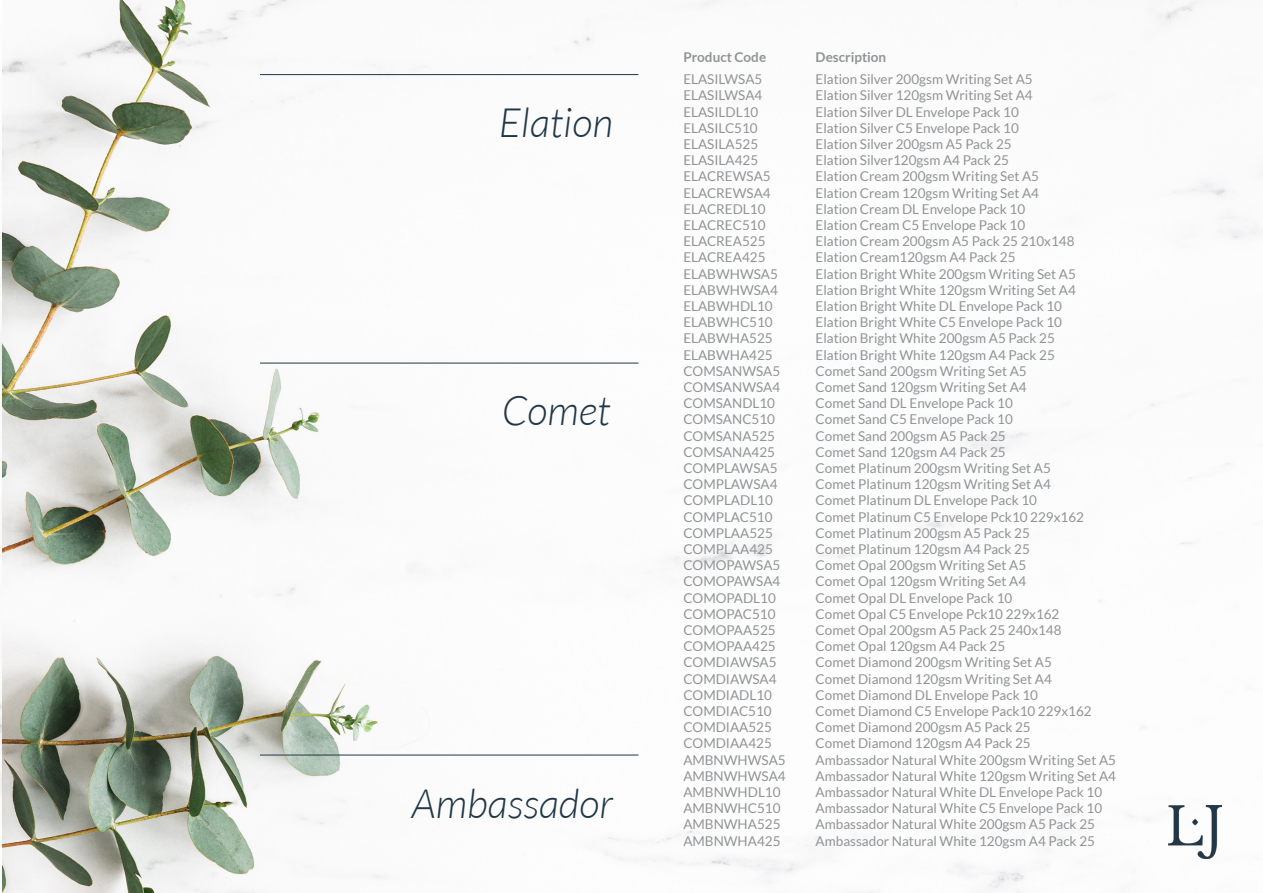
<style>
.page{position:relative;width:1263px;height:893px;background:#fff}
.page>*{position:absolute;margin:0;border:0;box-sizing:border-box;transform-origin:0 0}
.t1{font:italic 300 40.5px "Lato";color:#203746}
.t2{font:13.5px "Lato";color:#919396}
.t3{font:700 13.5px "Lato";color:#919396}
</style>
<div class="page">
<img style="left:2px;top:0;width:1261px;height:893px">
<img style="left:1169px;top:806px;width:52px;height:53px">
<hr style="left:260px;top:363px;width:378px;height:1px;background:#203746">
<hr style="left:260px;top:74px;width:378px;height:1px;background:#203746">
<hr style="left:260px;top:755px;width:378px;height:1px;background:#203746">
<p class="t1" style="left:499px;top:101px;width:116px">Elation</p>
<p class="t1" style="left:502px;top:389px;width:110px">Comet</p>
<p class="t1" style="left:412px;top:782px;width:203px">Ambassador</p>
<p class="t3" style="left:683px;top:49px;width:84px">Product Code</p>
<p class="t2" style="left:683px;top:72px;width:81px">ELASILWSA5</p>
<p class="t2" style="left:683px;top:88px;width:81px">ELASILWSA4</p>
<p class="t2" style="left:683px;top:104px;width:76px">ELASILDL10</p>
<p class="t2" style="left:683px;top:120px;width:76px">ELASILC510</p>
<p class="t2" style="left:683px;top:136px;width:76px">ELASILA525</p>
<p class="t2" style="left:683px;top:153px;width:76px">ELASILA425</p>
<p class="t2" style="left:683px;top:169px;width:89px">ELACREWSA5</p>
<p class="t2" style="left:683px;top:185px;width:89px">ELACREWSA4</p>
<p class="t2" style="left:683px;top:201px;width:84px">ELACREDL10</p>
<p class="t2" style="left:683px;top:217px;width:84px">ELACREC510</p>
<p class="t2" style="left:683px;top:234px;width:84px">ELACREA525</p>
<p class="t2" style="left:683px;top:250px;width:84px">ELACREA425</p>
<p class="t2" style="left:683px;top:266px;width:96px">ELABWHWSA5</p>
<p class="t2" style="left:683px;top:282px;width:96px">ELABWHWSA4</p>
<p class="t2" style="left:683px;top:298px;width:91px">ELABWHDL10</p>
<p class="t2" style="left:683px;top:315px;width:91px">ELABWHC510</p>
<p class="t2" style="left:683px;top:331px;width:91px">ELABWHA525</p>
<p class="t2" style="left:683px;top:347px;width:91px">ELABWHA425</p>
<p class="t2" style="left:683px;top:363px;width:98px">COMSANWSA5</p>
<p class="t2" style="left:683px;top:379px;width:98px">COMSANWSA4</p>
<p class="t2" style="left:683px;top:396px;width:93px">COMSANDL10</p>
<p class="t2" style="left:683px;top:412px;width:93px">COMSANC510</p>
<p class="t2" style="left:683px;top:428px;width:93px">COMSANA525</p>
<p class="t2" style="left:683px;top:444px;width:93px">COMSANA425</p>
<p class="t2" style="left:683px;top:460px;width:96px">COMPLAWSA5</p>
<p class="t2" style="left:683px;top:477px;width:96px">COMPLAWSA4</p>
<p class="t2" style="left:683px;top:493px;width:91px">COMPLADL10</p>
<p class="t2" style="left:683px;top:509px;width:91px">COMPLAC510</p>
<p class="t2" style="left:683px;top:525px;width:91px">COMPLAA525</p>
<p class="t2" style="left:683px;top:541px;width:91px">COMPLAA425</p>
<p class="t2" style="left:683px;top:558px;width:99px">COMOPAWSA5</p>
<p class="t2" style="left:683px;top:574px;width:99px">COMOPAWSA4</p>
<p class="t2" style="left:683px;top:590px;width:94px">COMOPADL10</p>
<p class="t2" style="left:683px;top:606px;width:94px">COMOPAC510</p>
<p class="t2" style="left:683px;top:622px;width:94px">COMOPAA525</p>
<p class="t2" style="left:683px;top:639px;width:94px">COMOPAA425</p>
<p class="t2" style="left:683px;top:655px;width:95px">COMDIAWSA5</p>
<p class="t2" style="left:683px;top:671px;width:95px">COMDIAWSA4</p>
<p class="t2" style="left:683px;top:687px;width:90px">COMDIADL10</p>
<p class="t2" style="left:683px;top:703px;width:90px">COMDIAC510</p>
<p class="t2" style="left:683px;top:720px;width:90px">COMDIAA525</p>
<p class="t2" style="left:683px;top:736px;width:90px">COMDIAA425</p>
<p class="t2" style="left:683px;top:752px;width:104px">AMBNWHWSA5</p>
<p class="t2" style="left:683px;top:768px;width:104px">AMBNWHWSA4</p>
<p class="t2" style="left:683px;top:784px;width:99px">AMBNWHDL10</p>
<p class="t2" style="left:683px;top:801px;width:99px">AMBNWHC510</p>
<p class="t2" style="left:683px;top:817px;width:99px">AMBNWHA525</p>
<p class="t2" style="left:683px;top:833px;width:99px">AMBNWHA425</p>
<p class="t3" style="left:815px;top:49px;width:72px">Description</p>
<p class="t2" style="left:815px;top:72px;width:219px">Elation Silver 200gsm Writing Set A5</p>
<p class="t2" style="left:815px;top:88px;width:219px">Elation Silver 120gsm Writing Set A4</p>
<p class="t2" style="left:815px;top:104px;width:205px">Elation Silver DL Envelope Pack 10</p>
<p class="t2" style="left:815px;top:120px;width:205px">Elation Silver C5 Envelope Pack 10</p>
<p class="t2" style="left:815px;top:136px;width:198px">Elation Silver 200gsm A5 Pack 25</p>
<p class="t2" style="left:815px;top:153px;width:195px">Elation Silver120gsm A4 Pack 25</p>
<p class="t2" style="left:815px;top:169px;width:225px">Elation Cream 200gsm Writing Set A5</p>
<p class="t2" style="left:815px;top:185px;width:225px">Elation Cream 120gsm Writing Set A4</p>
<p class="t2" style="left:815px;top:201px;width:211px">Elation Cream DL Envelope Pack 10</p>
<p class="t2" style="left:815px;top:217px;width:211px">Elation Cream C5 Envelope Pack 10</p>
<p class="t2" style="left:815px;top:234px;width:260px">Elation Cream 200gsm A5 Pack 25 210x148</p>
<p class="t2" style="left:815px;top:250px;width:201px">Elation Cream120gsm A4 Pack 25</p>
<p class="t2" style="left:815px;top:266px;width:262px">Elation Bright White 200gsm Writing Set A5</p>
<p class="t2" style="left:815px;top:282px;width:262px">Elation Bright White 120gsm Writing Set A4</p>
<p class="t2" style="left:815px;top:298px;width:248px">Elation Bright White DL Envelope Pack 10</p>
<p class="t2" style="left:815px;top:315px;width:248px">Elation Bright White C5 Envelope Pack 10</p>
<p class="t2" style="left:815px;top:331px;width:241px">Elation Bright White 200gsm A5 Pack 25</p>
<p class="t2" style="left:815px;top:347px;width:241px">Elation Bright White 120gsm A4 Pack 25</p>
<p class="t2" style="left:815px;top:363px;width:213px">Comet Sand 200gsm Writing Set A5</p>
<p class="t2" style="left:815px;top:379px;width:213px">Comet Sand 120gsm Writing Set A4</p>
<p class="t2" style="left:815px;top:396px;width:199px">Comet Sand DL Envelope Pack 10</p>
<p class="t2" style="left:815px;top:412px;width:199px">Comet Sand C5 Envelope Pack 10</p>
<p class="t2" style="left:815px;top:428px;width:192px">Comet Sand 200gsm A5 Pack 25</p>
<p class="t2" style="left:815px;top:444px;width:192px">Comet Sand 120gsm A4 Pack 25</p>
<p class="t2" style="left:815px;top:460px;width:237px">Comet Platinum 200gsm Writing Set A5</p>
<p class="t2" style="left:815px;top:477px;width:237px">Comet Platinum 120gsm Writing Set A4</p>
<p class="t2" style="left:815px;top:493px;width:223px">Comet Platinum DL Envelope Pack 10</p>
<p class="t2" style="left:815px;top:509px;width:270px">Comet Platinum C5 Envelope Pck10 229x162</p>
<p class="t2" style="left:815px;top:525px;width:216px">Comet Platinum 200gsm A5 Pack 25</p>
<p class="t2" style="left:815px;top:541px;width:216px">Comet Platinum 120gsm A4 Pack 25</p>
<p class="t2" style="left:815px;top:558px;width:212px">Comet Opal 200gsm Writing Set A5</p>
<p class="t2" style="left:815px;top:574px;width:212px">Comet Opal 120gsm Writing Set A4</p>
<p class="t2" style="left:815px;top:590px;width:198px">Comet Opal DL Envelope Pack 10</p>
<p class="t2" style="left:815px;top:606px;width:245px">Comet Opal C5 Envelope Pck10 229x162</p>
<p class="t2" style="left:815px;top:622px;width:248px">Comet Opal 200gsm A5 Pack 25 240x148</p>
<p class="t2" style="left:815px;top:639px;width:191px">Comet Opal 120gsm A4 Pack 25</p>
<p class="t2" style="left:815px;top:655px;width:238px">Comet Diamond 200gsm Writing Set A5</p>
<p class="t2" style="left:815px;top:671px;width:238px">Comet Diamond 120gsm Writing Set A4</p>
<p class="t2" style="left:815px;top:687px;width:224px">Comet Diamond DL Envelope Pack 10</p>
<p class="t2" style="left:815px;top:703px;width:278px">Comet Diamond C5 Envelope Pack10 229x162</p>
<p class="t2" style="left:815px;top:720px;width:217px">Comet Diamond 200gsm A5 Pack 25</p>
<p class="t2" style="left:815px;top:736px;width:217px">Comet Diamond 120gsm A4 Pack 25</p>
<p class="t2" style="left:815px;top:752px;width:302px">Ambassador Natural White 200gsm Writing Set A5</p>
<p class="t2" style="left:815px;top:768px;width:302px">Ambassador Natural White 120gsm Writing Set A4</p>
<p class="t2" style="left:815px;top:784px;width:288px">Ambassador Natural White DL Envelope Pack 10</p>
<p class="t2" style="left:815px;top:801px;width:288px">Ambassador Natural White C5 Envelope Pack 10</p>
<p class="t2" style="left:815px;top:817px;width:281px">Ambassador Natural White 200gsm A5 Pack 25</p>
<p class="t2" style="left:815px;top:833px;width:281px">Ambassador Natural White 120gsm A4 Pack 25</p>
</div>
